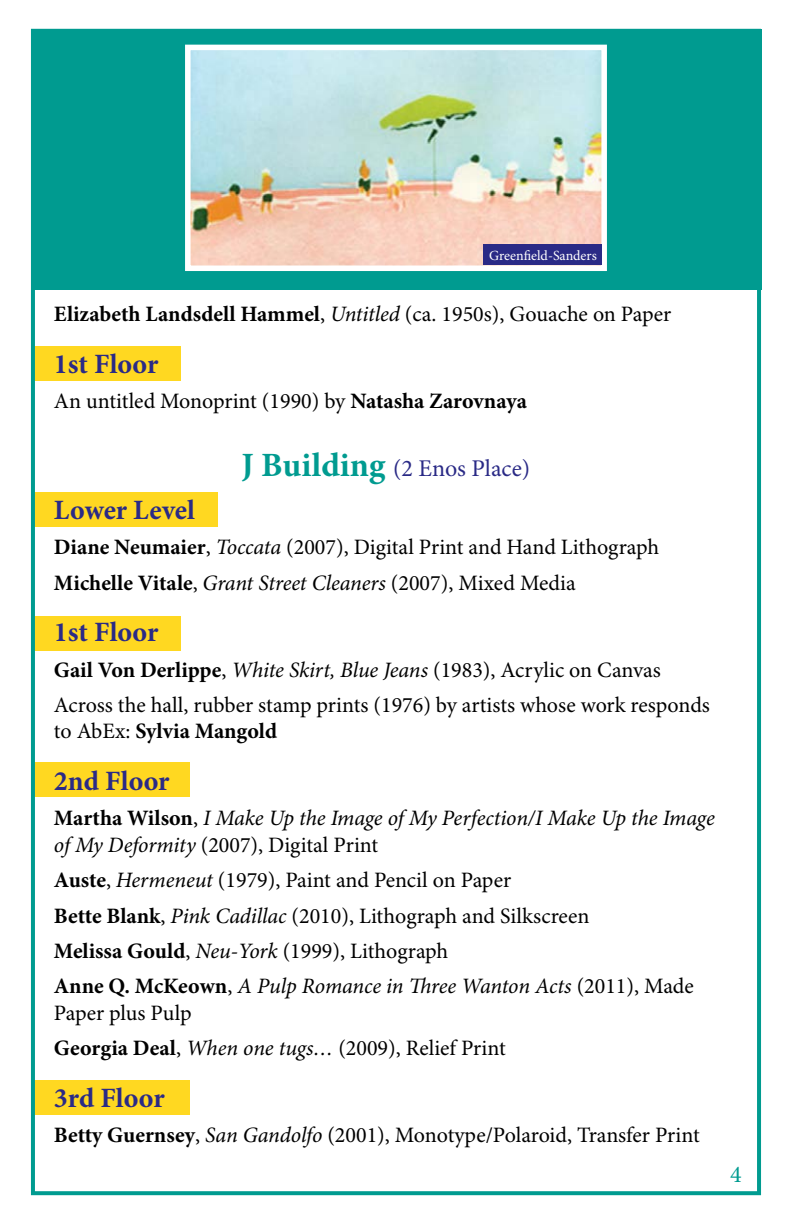
<style>
.page{position:relative;width:792px;height:1224px;background:#fff}
.page>*{position:absolute;margin:0;border:0;box-sizing:border-box;transform-origin:0 0}
.t1{font:700 28px "Minion Pro";color:#2a2a86}
.t2{font:24px "Minion Pro";color:#2a2a86}
.t3{font:24px "Minion Pro";color:#009b90}
.t4{font:22px/35.4px "Minion Pro";color:#000}
.t5{font:italic 22px/26.4px "Minion Pro";letter-spacing:-.01em;color:#000}
.t6{font:700 22px "Minion Pro";color:#000}
.t7{font:14px "Minion Pro";color:#fff}
.s1{font-weight:700}
.s2{font-style:italic}
.s3{font-weight:700;font-size:34px;color:#009b90}
.s4{font-weight:400}
.s5{font-weight:700;font-style:normal}
.s6{font-style:normal}
</style>
<div class="page">
<div style="left:33px;top:346px;width:148px;height:35px;background:#ffd821"></div>
<div style="left:33px;top:616px;width:148px;height:35px;background:#ffd821"></div>
<div style="left:33px;top:492px;width:184px;height:34px;background:#ffd821"></div>
<div style="left:33px;top:763px;width:156px;height:34px;background:#ffd821"></div>
<div style="left:33px;top:1080px;width:156px;height:35px;background:#ffd821"></div>
<div style="left:31px;top:29px;width:730px;height:260px;background:#009b90"></div>
<img style="left:192px;top:52px;width:408px;height:212px">
<div style="left:185px;top:45px;width:422px;height:226px;border:6px solid #fff"></div>
<div style="left:483px;top:245px;width:118px;height:20px;background:#2a2a86"></div>
<div style="left:31px;top:29px;width:730px;height:1166px;border:4px solid #009b90"></div>
<p class="t7" style="left:489px;top:247px;width:109px">Greenfield-Sanders</p>
<p class="t4" style="left:54px;top:298px;width:619px"><span class="s1">Elizabeth Landsdell Hammel</span>, <span class="s2">Untitled</span> (ca. 1950s), Gouache on Paper</p>
<p class="t1" style="left:54px;top:347px;width:106px">1st Floor</p>
<p class="t4" style="left:54px;top:385px;width:475px">An untitled Monoprint (1990) by <span class="s1">Natasha Zarovnaya</span></p>
<p class="t2" style="left:241px;top:454px;width:290px"><span class="s3">J Building</span> (2 Enos Place)</p>
<p class="t1" style="left:54px;top:493px;width:142px">Lower Level</p>
<p class="t4" style="left:54px;top:530px;width:607px"><span class="s1">Diane Neumaier</span>, <span class="s2">Toccata</span> (2007), Digital Print and Hand Lithograph<br><span class="s1">Michelle Vitale</span>, <span class="s2">Grant Street Cleaners</span> (2007), Mixed Media</p>
<p class="t1" style="left:54px;top:616px;width:106px">1st Floor</p>
<p class="t4" style="left:54px;top:653px;width:658px"><span class="s1">Gail Von Derlippe</span>, <span class="s2">White Skirt, Blue Jeans</span> (1983), Acrylic on Canvas<br>Across the hall, rubber stamp prints (1976) by artists whose work responds</p>
<p class="t6" style="left:54px;top:718px;width:225px"><span class="s4">to AbEx:</span> Sylvia Mangold</p>
<p class="t1" style="left:54px;top:764px;width:117px">2nd Floor</p>
<p class="t5" style="left:54px;top:806px;width:662px"><span class="s5">Martha Wilson</span><span class="s6">,</span> I Make Up the Image of My Perfection/I Make Up the Image of My Deformity <span class="s6">(2007), Digital Print</span></p>
<p class="t4" style="left:54px;top:863px;width:642px"><span class="s1">Auste</span>, <span class="s2">Hermeneut</span> (1979), Paint and Pencil on Paper<br><span class="s1">Bette Blank</span>, <span class="s2">Pink Cadillac</span> (2010), Lithograph and Silkscreen<br><span class="s1">Melissa Gould</span>, <span class="s2">Neu-York</span> (1999), Lithograph<br><span class="s1">Anne Q. McKeown</span>, <span class="s2">A Pulp Romance in Three Wanton Acts</span> (2011), Made</p>
<p class="t4" style="left:54px;top:996px;width:453px">Paper plus Pulp<br><span class="s1">Georgia Deal</span>, <span class="s2">When one tugs…</span> (2009), Relief Print</p>
<p class="t1" style="left:54px;top:1081px;width:112px">3rd Floor</p>
<p class="t4" style="left:54px;top:1118px;width:647px"><span class="s1">Betty Guernsey</span>, <span class="s2">San Gandolfo</span> (2001), Monotype/Polaroid, Transfer Print</p>
<p class="t3" style="left:730px;top:1160px;width:13px">4</p>
</div>
